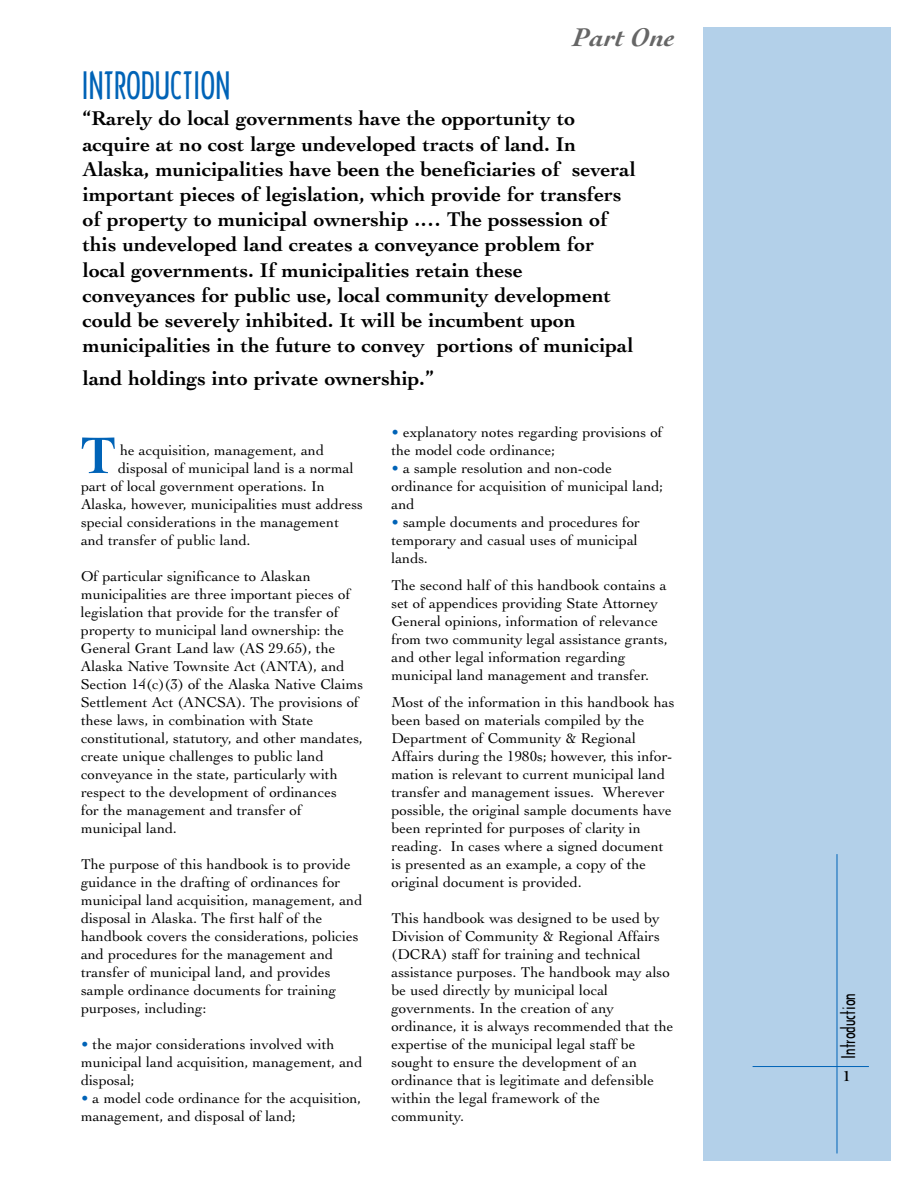
<style>
.page{position:relative;width:918px;height:1188px;background:#fff}
.page>*{position:absolute;margin:0;border:0;box-sizing:border-box;transform-origin:0 0}
.t1{font:700 54px "Cochin";color:#0063b7}
.t2{font:36px "Arquitectura";color:#0063b7}
.t3{font:italic 700 27px "Cochin";color:#666}
.t4{font:700 21px/25.2px "Cochin";color:#000}
.t5{font:18px "Arquitectura";color:#000}
.t6{font:15px/18px "Cochin";color:#000}
.t7{font:700 15px "Cochin";color:#000}
.s1{color:#0063b7}
</style>
<div class="page">
<div style="left:703px;top:27px;width:188px;height:1134px;background:#b3d0e9"></div>
<hr style="left:753px;top:1066px;width:116px;height:1px;background:#0063b7">
<hr style="left:837px;top:854px;width:1px;height:299px;background:#0063b7">
<h3 class="t3" style="left:574px;top:27px;width:103px">Part One</h3>
<h2 class="t2" style="left:81px;top:66px;width:151px">INTRODUCTION</h2>
<p class="t4" style="left:83px;top:108px;width:555px">“Rarely do local governments have the opportunity to acquire at no cost large undeveloped tracts of land. In Alaska, municipalities have been the beneficiaries of several important pieces of legislation, which provide for transfers of property to municipal ownership .… The possession of this undeveloped land creates a conveyance problem for local governments. If municipalities retain these conveyances for public use, local community development could be severely inhibited. It will be incumbent upon municipalities in the future to convey portions of municipal</p>
<h3 class="t4" style="left:83px;top:367px;width:352px">land holdings into private ownership.”</h3>
<h1 class="t1" style="left:81px;top:434px;width:36px">T</h1>
<p class="t6" style="left:120px;top:443px;width:205px">he acquisition, management, and</p>
<p class="t6" style="left:118px;top:461px;width:237px">disposal of municipal land is a normal</p>
<p class="t6" style="left:81px;top:479px;width:246px">part of local government operations. In</p>
<p class="t6" style="left:81px;top:497px;width:284px">Alaska, however, municipalities must address</p>
<p class="t6" style="left:81px;top:515px;width:260px">special considerations in the management</p>
<p class="t6" style="left:81px;top:533px;width:171px">and transfer of public land.</p>
<p class="t6" style="left:81px;top:569px;width:284px">Of particular significance to Alaskan municipalities are three important pieces of legislation that provide for the transfer of property to municipal land ownership: the General Grant Land law (AS 29.65), the Alaska Native Townsite Act (ANTA), and Section 14(c)(3) of the Alaska Native Claims Settlement Act (ANCSA). The provisions of these laws, in combination with State constitutional, statutory, and other mandates, create unique challenges to public land conveyance in the state, particularly with respect to the development of ordinances<br>for the management and transfer of municipal land.</p>
<p class="t6" style="left:81px;top:857px;width:283px">The purpose of this handbook is to provide guidance in the drafting of ordinances for municipal land acquisition, management, and disposal in Alaska. The first half of the handbook covers the considerations, policies and procedures for the management and transfer of municipal land, and provides sample ordinance documents for training purposes, including:</p>
<p class="t6" style="left:81px;top:1037px;width:283px"><span class="s1">•</span> the major considerations involved with municipal land acquisition, management, and disposal;</p>
<p class="t6" style="left:81px;top:1091px;width:282px"><span class="s1">•</span> a model code ordinance for the acquisition, management, and disposal of land;</p>
<p class="t6" style="left:392px;top:425px;width:273px"><span class="s1">•</span> explanatory notes regarding provisions of the model code ordinance;</p>
<p class="t6" style="left:392px;top:461px;width:273px"><span class="s1">•</span> a sample resolution and non-code ordinance for acquisition of municipal land; and</p>
<p class="t6" style="left:391px;top:515px;width:250px"><span class="s1">•</span> sample documents and procedures for temporary and casual uses of municipal lands.</p>
<p class="t6" style="left:391px;top:578px;width:278px">The second half of this handbook contains a set of appendices providing State Attorney General opinions, information of relevance from two community legal assistance grants, and other legal information regarding municipal land management and transfer.</p>
<p class="t6" style="left:392px;top:695px;width:285px">Most of the information in this handbook has been based on materials compiled by the Department of Community &amp; Regional Affairs during the 1980s; however, this infor&shy;mation is relevant to current municipal land transfer and management issues. Wherever possible, the original sample documents have been reprinted for purposes of clarity in reading. In cases where a signed document is presented as an example, a copy of the original document is provided.</p>
<p class="t6" style="left:391px;top:911px;width:284px">This handbook was designed to be used by Division of Community &amp; Regional Affairs (DCRA) staff for training and technical assistance purposes. The handbook may also be used directly by municipal local governments. In the creation of any ordinance, it is always recommended that the expertise of the municipal legal staff be sought to ensure the development of an ordinance that is legitimate and defensible within the legal framework of the community.</p>
<p class="t5" style="left:838px;top:1059px;width:67px;rotate:-90deg">Introduction</p>
<p class="t7" style="left:843px;top:1070px;width:9px">1</p>
</div>
